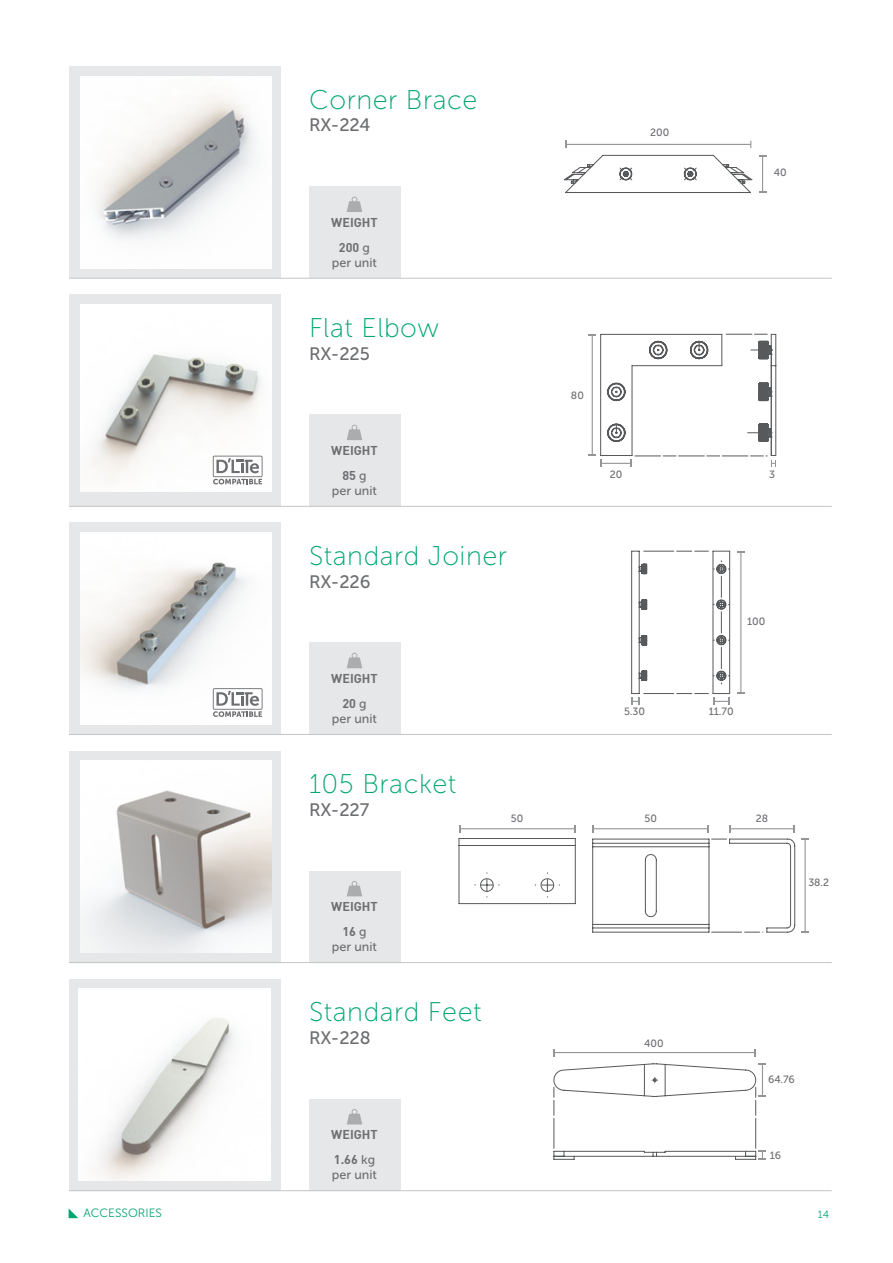
<style>
.page{position:relative;width:893px;height:1263px;background:#fff}
.page>*{position:absolute;margin:0;border:0;box-sizing:border-box;transform-origin:0 0}
.t1{font:27px "Museo Sans 100";letter-spacing:.02em;color:#00a76f}
.t2{font:18px "Museo Sans 500";color:#6d6e71}
.t3{font:12.6px "DIN Bold";color:#6d6e71}
.t4{font:12.6px "Museo Sans 500";color:#6d6e71}
.t5{font:12px "Museo Sans 300";color:#00a76f}
.t6{font:10.5px "Museo Sans 500";color:#6d6e71}
.t7{font:10.5px "Museo Sans 300";color:#00a76f}
.s1{font-family:"Museo Sans 500"}
</style>
<div class="page">
<hr style="left:740px;top:552px;width:1px;height:141px;background:#939598">
<hr style="left:730px;top:828px;width:64px;height:1px;background:#939598">
<hr style="left:593px;top:828px;width:115px;height:1px;background:#939598">
<hr style="left:460px;top:828px;width:115px;height:1px;background:#939598">
<hr style="left:554px;top:1052px;width:201px;height:1px;background:#939598">
<svg style="left:458px;top:838px;width:118px;height:66px"></svg>
<svg style="left:592px;top:838px;width:217px;height:95px"></svg>
<svg style="left:589px;top:334px;width:187px;height:133px"></svg>
<svg style="left:631px;top:550px;width:99px;height:155px"></svg>
<svg style="left:553px;top:1063px;width:213px;height:97px"></svg>
<hr style="left:762px;top:156px;width:1px;height:36px;background:#939598">
<svg style="left:759px;top:191px;width:7px;height:2px"></svg>
<svg style="left:759px;top:155px;width:7px;height:2px"></svg>
<hr style="left:566px;top:144px;width:185px;height:1px;background:#939598">
<svg style="left:563px;top:154px;width:190px;height:39px"></svg>
<div style="left:69px;top:294px;width:212px;height:212px;background:#e6e7e8"></div>
<img style="left:80px;top:305px;width:192px;height:186px">
<div style="left:69px;top:522px;width:212px;height:212px;background:#e6e7e8"></div>
<img style="left:80px;top:533px;width:192px;height:191px">
<div style="left:69px;top:751px;width:212px;height:211px;background:#e6e7e8"></div>
<img style="left:80px;top:761px;width:192px;height:191px">
<div style="left:69px;top:979px;width:212px;height:212px;background:#e6e7e8"></div>
<img style="left:78px;top:989px;width:192px;height:191px">
<div style="left:308px;top:414px;width:92px;height:92px;background:#e6e7e8"></div>
<svg style="left:347px;top:425px;width:15px;height:15px"></svg>
<div style="left:308px;top:642px;width:92px;height:92px;background:#e6e7e8"></div>
<svg style="left:347px;top:653px;width:15px;height:15px"></svg>
<div style="left:308px;top:870px;width:92px;height:92px;background:#e6e7e8"></div>
<svg style="left:347px;top:881px;width:15px;height:15px"></svg>
<div style="left:308px;top:1099px;width:92px;height:92px;background:#e6e7e8"></div>
<svg style="left:347px;top:1109px;width:15px;height:15px"></svg>
<hr style="left:69px;top:506px;width:763px;height:1px;background:#c2c4c6">
<hr style="left:69px;top:734px;width:763px;height:1px;background:#c2c4c6">
<hr style="left:69px;top:962px;width:763px;height:1px;background:#c2c4c6">
<hr style="left:69px;top:1190px;width:763px;height:1px;background:#c2c4c6">
<svg style="left:69px;top:1209px;width:9px;height:9px"></svg>
<svg style="left:213px;top:456px;width:50px;height:28px"></svg>
<svg style="left:213px;top:688px;width:50px;height:29px"></svg>
<div style="left:69px;top:66px;width:212px;height:212px;background:#e6e7e8"></div>
<img style="left:80px;top:76px;width:192px;height:192px">
<div style="left:308px;top:186px;width:92px;height:92px;background:#e6e7e8"></div>
<svg style="left:347px;top:196px;width:15px;height:16px"></svg>
<hr style="left:69px;top:278px;width:763px;height:1px;background:#c2c4c6">
<p class="t5" style="left:83px;top:1207px;width:80px">ACCESSORIES</p>
<p class="t1" style="left:309px;top:85px;width:170px">Corner Brace</p>
<p class="t2" style="left:309px;top:115px;width:63px">RX-224</p>
<p class="t3" style="left:331px;top:214px;width:48px">WEIGHT</p>
<p class="t3" style="left:339px;top:239px;width:33px">200 <span class="s1">g</span></p>
<p class="t4" style="left:332px;top:256px;width:47px">per unit</p>
<p class="t1" style="left:309px;top:313px;width:132px">Flat Elbow</p>
<p class="t2" style="left:309px;top:343px;width:63px">RX-225</p>
<p class="t3" style="left:331px;top:442px;width:48px">WEIGHT</p>
<p class="t3" style="left:342px;top:467px;width:26px">85 <span class="s1">g</span></p>
<p class="t4" style="left:332px;top:484px;width:47px">per unit</p>
<p class="t1" style="left:309px;top:542px;width:199px">Standard Joiner</p>
<p class="t2" style="left:309px;top:572px;width:63px">RX-226</p>
<p class="t3" style="left:331px;top:670px;width:48px">WEIGHT</p>
<p class="t3" style="left:342px;top:695px;width:26px">20 <span class="s1">g</span></p>
<p class="t4" style="left:332px;top:712px;width:47px">per unit</p>
<p class="t6" style="left:650px;top:126px;width:21px">200</p>
<p class="t6" style="left:774px;top:167px;width:14px">40</p>
<p class="t6" style="left:571px;top:389px;width:14px">80</p>
<p class="t6" style="left:610px;top:469px;width:14px">20</p>
<p class="t6" style="left:769px;top:469px;width:7px">3</p>
<p class="t6" style="left:747px;top:616px;width:20px">100</p>
<p class="t6" style="left:624px;top:706px;width:23px">5.30</p>
<p class="t6" style="left:709px;top:706px;width:26px">11.70</p>
<p class="t1" style="left:309px;top:770px;width:149px">105 Bracket</p>
<p class="t2" style="left:309px;top:800px;width:62px">RX-227</p>
<p class="t6" style="left:511px;top:813px;width:14px">50</p>
<p class="t6" style="left:645px;top:813px;width:14px">50</p>
<p class="t6" style="left:756px;top:813px;width:14px">28</p>
<p class="t3" style="left:331px;top:898px;width:48px">WEIGHT</p>
<p class="t3" style="left:342px;top:923px;width:26px">16 <span class="s1">g</span></p>
<p class="t4" style="left:332px;top:940px;width:47px">per unit</p>
<p class="t1" style="left:309px;top:998px;width:174px">Standard Feet</p>
<p class="t2" style="left:309px;top:1028px;width:63px">RX-228</p>
<p class="t3" style="left:331px;top:1126px;width:48px">WEIGHT</p>
<p class="t3" style="left:334px;top:1151px;width:43px">1.66 <span class="s1">kg</span></p>
<p class="t4" style="left:332px;top:1168px;width:47px">per unit</p>
<p class="t6" style="left:644px;top:1038px;width:21px">400</p>
<p class="t6" style="left:808px;top:876px;width:22px">38.2</p>
<p class="t6" style="left:768px;top:1073px;width:28px">64.76</p>
<p class="t6" style="left:770px;top:1149px;width:13px">16</p>
<p class="t7" style="left:818px;top:1208px;width:13px">14</p>
</div>
